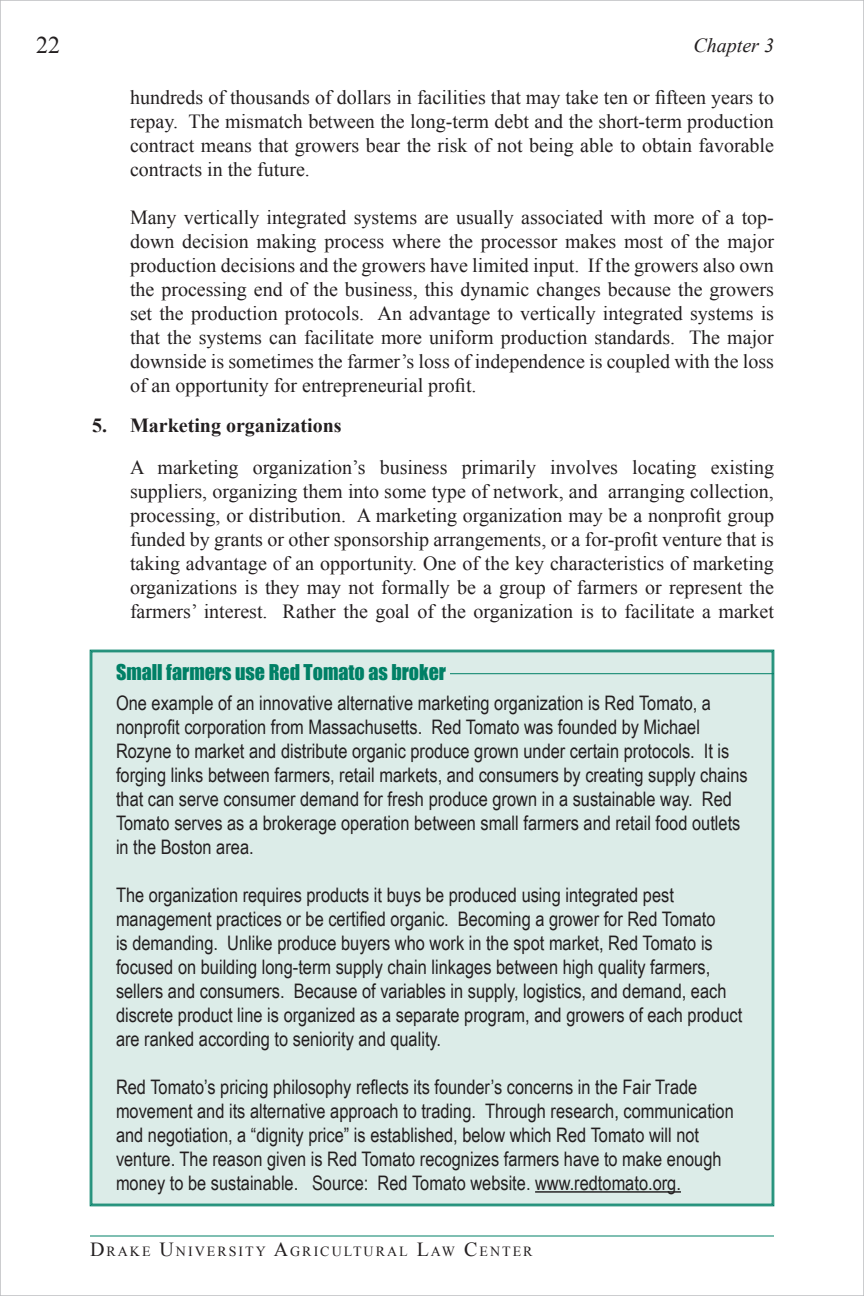
<style>
.page{position:relative;width:864px;height:1296px;background:#fff}
.page>*{position:absolute;margin:0;border:0;box-sizing:border-box;transform-origin:0 0}
.t1{font:24px "Times New Roman";color:#231f20}
.t2{font:20px/24px "Arial Narrow";color:#231f20}
.t3{font:20px/24px "Times New Roman";color:#231f20;text-align:justify}
.t4{font:20px "Impact";color:#008066}
.t5{font:700 20px "Times New Roman";color:#231f20}
.t6{font:italic 20px "Times New Roman";color:#231f20}
.t7{font:14px "Times New Roman";letter-spacing:.145em;color:#231f20}
.s1{font-size:20px}
</style>
<div class="page">
<hr style="left:90px;top:1236px;width:684px;height:1px;background:#008066">
<svg style="left:863px;top:0;width:1px;height:1296px"></svg>
<div style="left:90px;top:650px;width:684px;height:556px;background:#dcece8"></div>
<hr style="left:535px;top:1191px;width:146px;height:2px;background:#231f20">
<hr style="left:450px;top:673px;width:324px;height:1px;background:#008066">
<p class="t1" style="left:36px;top:28px;width:25px">22</p>
<p class="t6" style="left:693px;top:31px;width:82px">Chapter 3</p>
<p class="t3" style="left:130px;top:85px;width:646px">hundreds of thousands of dollars in facilities that may take ten or fifteen years to repay. The mismatch between the long-term debt and the short-term production contract means that growers bear the risk of not being able to obtain favorable contracts in the future.</p>
<p class="t3" style="left:130px;top:205px;width:646px">Many vertically integrated systems are usually associated with more of a top&shy;down decision making process where the processor makes most of the major production decisions and the growers have limited input. If the growers also own the processing end of the business, this dynamic changes because the growers set the production protocols. An advantage to vertically integrated systems is that the systems can facilitate more uniform production standards. The major downside is sometimes the farmer’s loss of independence is coupled with the loss of an opportunity for entrepreneurial profit.</p>
<p class="t5" style="left:92px;top:411px;width:251px">5. Marketing organizations</p>
<p class="t3" style="left:130px;top:455px;width:646px">A marketing organization’s business primarily involves locating existing suppliers, organizing them into some type of network, and arranging collection, processing, or distribution. A marketing organization may be a nonprofit group funded by grants or other sponsorship arrangements, or a for-profit venture that is taking advantage of an opportunity. One of the key characteristics of marketing organizations is they may not formally be a group of farmers or represent the farmers’ interest. Rather the goal of the organization is to facilitate a market</p>
<p class="t4" style="left:116px;top:656px;width:332px">Small farmers use Red Tomato as broker</p>
<p class="t2" style="left:116px;top:690px;width:633px">One example of an innovative alternative marketing organization is Red Tomato, a nonprofit corporation from Massachusetts. Red Tomato was founded by Michael Rozyne to market and distribute organic produce grown under certain protocols. It is forging links between farmers, retail markets, and consumers by creating supply chains that can serve consumer demand for fresh produce grown in a sustainable way. Red Tomato serves as a brokerage operation between small farmers and retail food outlets in the Boston area.</p>
<p class="t2" style="left:116px;top:882px;width:628px">The organization requires products it buys be produced using integrated pest management practices or be certified organic. Becoming a grower for Red Tomato<br>is demanding. Unlike produce buyers who work in the spot market, Red Tomato is focused on building long-term supply chain linkages between high quality farmers, sellers and consumers. Because of variables in supply, logistics, and demand, each discrete product line is organized as a separate program, and growers of each product are ranked according to seniority and quality.</p>
<p class="t2" style="left:116px;top:1074px;width:619px">Red Tomato’s pricing philosophy reflects its founder’s concerns in the Fair Trade movement and its alternative approach to trading. Through research, communication and negotiation, a “dignity price” is established, below which Red Tomato will not venture. The reason given is Red Tomato recognizes farmers have to make enough money to be sustainable. Source: Red Tomato website. www.redtomato.org.</p>
<p class="t7" style="left:90px;top:1242px;width:444px"><span class="s1">D</span>RAKE <span class="s1">U</span>NIVERSITY <span class="s1">A</span>GRICULTURAL <span class="s1">L</span>AW <span class="s1">C</span>ENTER</p>
</div>
